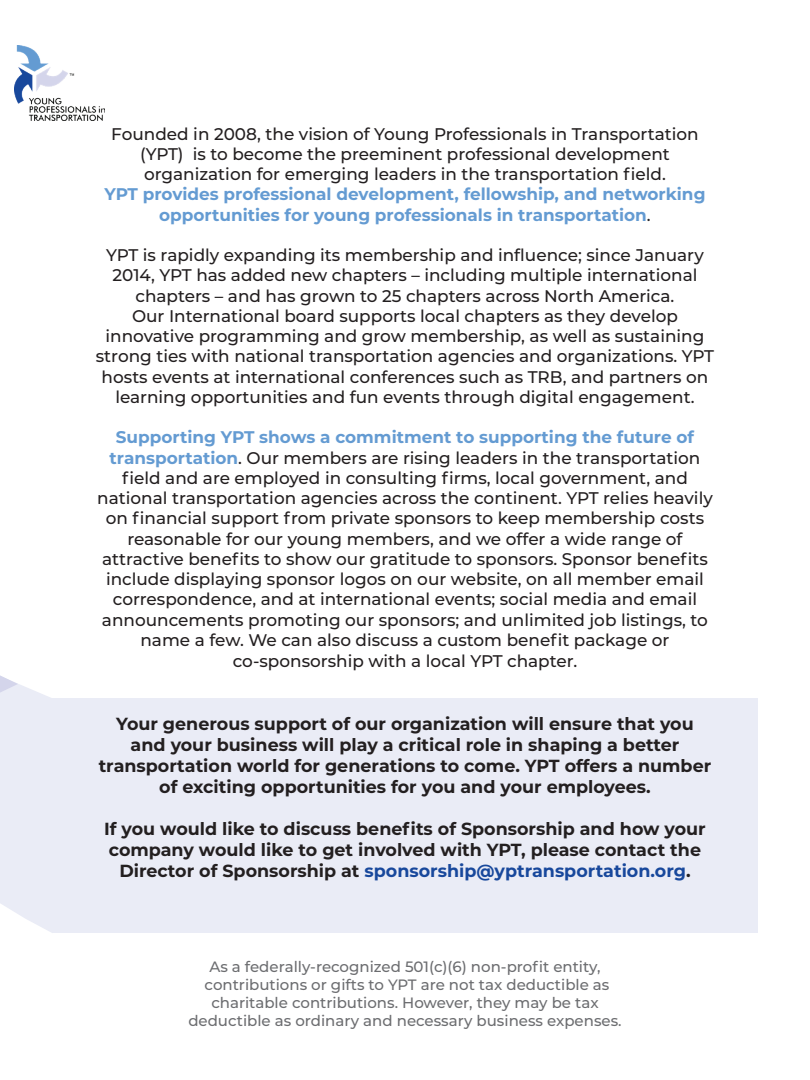
<style>
.page{position:relative;width:810px;height:1080px;background:#fff}
.page>*{position:absolute;margin:0;border:0;box-sizing:border-box;transform-origin:0 0}
.t1{font:700 17.5px/21px "Montserrat";color:#231f20;text-align:center}
.t2{font:500 17px/20.2px "Montserrat";color:#231f20;text-align:center}
.t3{font:700 17px/20.2px "Montserrat";color:#649bd2;text-align:center}
.t4{font:500 15px/18px "Montserrat";color:#6c6d70;text-align:center}
.s1{font-weight:500;color:#231f20}
.s2{font-weight:700;color:#649bd2}
.s3{color:#18489c}
</style>
<div class="page">
<div style="left:53px;top:698px;width:705px;height:235px;background:#eaecf6"></div>
<svg style="left:0;top:675px;width:53px;height:258px;background:#ebedf6"></svg>
<img style="left:15px;top:45px;width:90px;height:75px">
<p class="t2" style="left:111px;top:123px;width:589px">Founded in 2008, the vision of Young Professionals in Transportation (YPT) is to become the preeminent professional development organization for emerging leaders in the transportation field.</p>
<p class="t3" style="left:104px;top:183px;width:603px">YPT provides professional development, fellowship, and networking opportunities for young professionals in transportation<span class="s1">.</span></p>
<p class="t2" style="left:96px;top:244px;width:620px">YPT is rapidly expanding its membership and influence; since January 2014, YPT has added new chapters – including multiple international chapters – and has grown to 25 chapters across North America.<br>Our International board supports local chapters as they develop innovative programming and grow membership, as well as sustaining strong ties with national transportation agencies and organizations. YPT hosts events at international conferences such as TRB, and partners on learning opportunities and fun events through digital engagement.</p>
<p class="t2" style="left:97px;top:427px;width:617px"><span class="s2">Supporting YPT shows a commitment to supporting the future of transportation</span>. Our members are rising leaders in the transportation field and are employed in consulting firms, local government, and national transportation agencies across the continent. YPT relies heavily on financial support from private sponsors to keep membership costs reasonable for our young members, and we offer a wide range of attractive benefits to show our gratitude to sponsors. Sponsor benefits include displaying sponsor logos on our website, on all member email correspondence, and at international events; social media and email announcements promoting our sponsors; and unlimited job listings, to name a few. We can also discuss a custom benefit package or co-sponsorship with a local YPT chapter.</p>
<p class="t1" style="left:99px;top:712px;width:614px">Your generous support of our organization will ensure that you and your business will play a critical role in shaping a better transportation world for generations to come. YPT offers a number of exciting opportunities for you and your employees.</p>
<p class="t1" style="left:104px;top:817px;width:603px">If you would like to discuss benefits of Sponsorship and how your company would like to get involved with YPT, please contact the<br>Director of Sponsorship at <span class="s3">sponsorship@yptransportation.org</span>.</p>
<p class="t4" style="left:188px;top:957px;width:435px">As a federally-recognized 501(c)(6) non-profit entity, contributions or gifts to YPT are not tax deductible as charitable contributions. However, they may be tax deductible as ordinary and necessary business expenses.</p>
</div>
